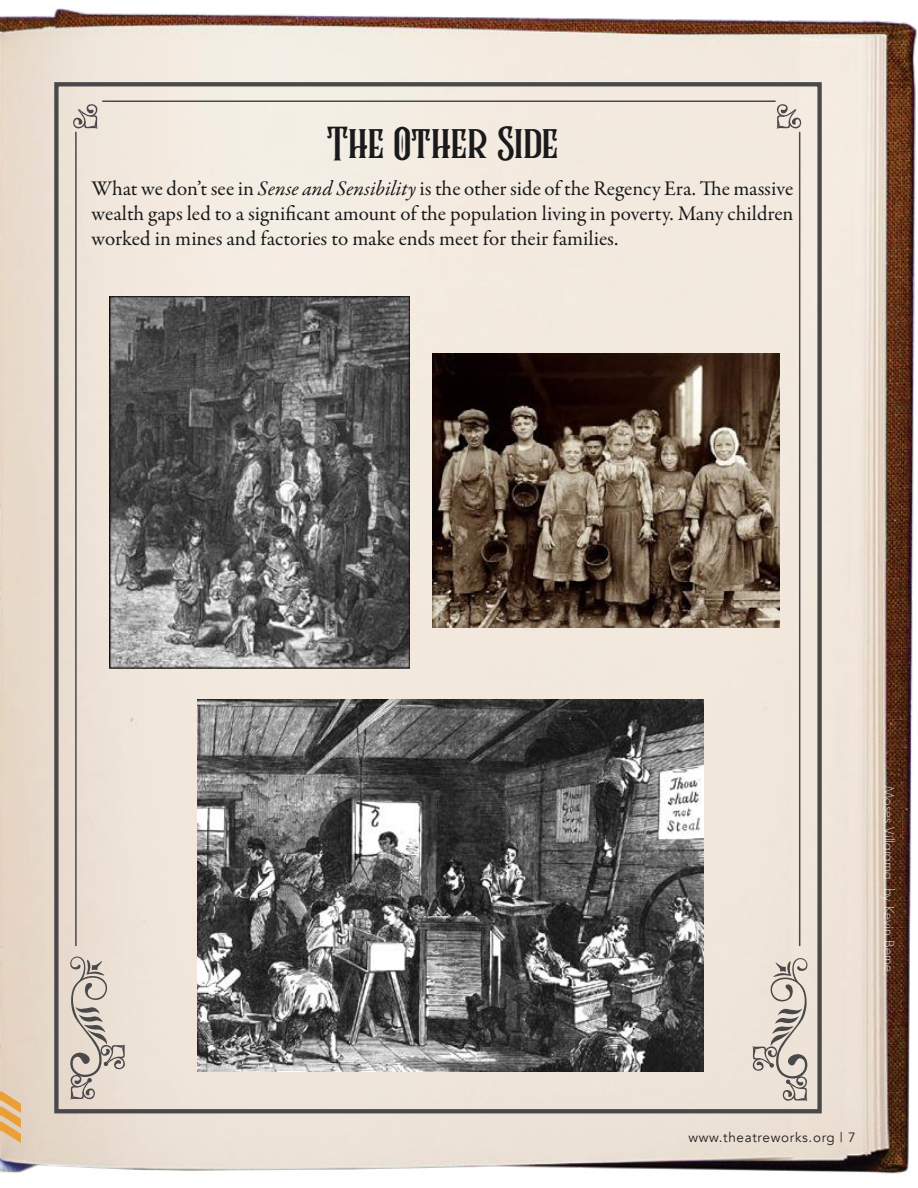
<style>
.page{position:relative;width:918px;height:1188px;background:#fff}
.page>*{position:absolute;margin:0;border:0;box-sizing:border-box;transform-origin:0 0}
.t1{font:45px "Rumble Brave";letter-spacing:-.005em;color:#181a1b}
.t2{font:21px/25.2px "Garamond Premr Pro";color:#181a1b;text-align:justify}
.t3{font:300 13.5px "Futura Std";color:#fff}
.t4{font:13.5px "Avenir";letter-spacing:.05em;color:#221f20}
.s1{font-style:italic}
</style>
<div class="page">
<img style="left:0;top:7px;width:917px;height:1167px">
<svg style="left:0;top:1091px;width:21px;height:52px"></svg>
<img style="left:109px;top:297px;width:301px;height:371px">
<img style="left:432px;top:353px;width:348px;height:275px">
<img style="left:198px;top:700px;width:506px;height:371px">
<div style="left:54px;top:82px;width:768px;height:1031px;border:4px solid #49494b"></div>
<svg style="left:752px;top:956px;width:57px;height:145px;background:#d1c8bf"></svg>
<svg style="left:69px;top:954px;width:57px;height:146px;background:#cec4bb"></svg>
<hr style="left:75px;top:132px;width:2px;height:814px;background:#49494b">
<hr style="left:799px;top:132px;width:1px;height:814px;background:#49494b">
<hr style="left:102px;top:100px;width:674px;height:2px;background:#49494b">
<svg style="left:776px;top:103px;width:26px;height:26px"></svg>
<svg style="left:72px;top:103px;width:26px;height:26px"></svg>
<h1 class="t1" style="left:327px;top:116px;width:233px">The Other Side</h1>
<p class="t2" style="left:92px;top:176px;width:703px">What we don’t see in <span class="s1">Sense and Sensibility</span> is the other side of the Regency Era. The massive wealth gaps led to a significant amount of the population living in poverty. Many children worked in mines and factories to make ends meet for their families.</p>
<p class="t3" style="left:897px;top:786px;width:191px;rotate:90deg">Moses Villarama. by Kevin Berne.</p>
<p class="t4" style="left:688px;top:1130px;width:169px">www.theatreworks.org | 7</p>
</div>
